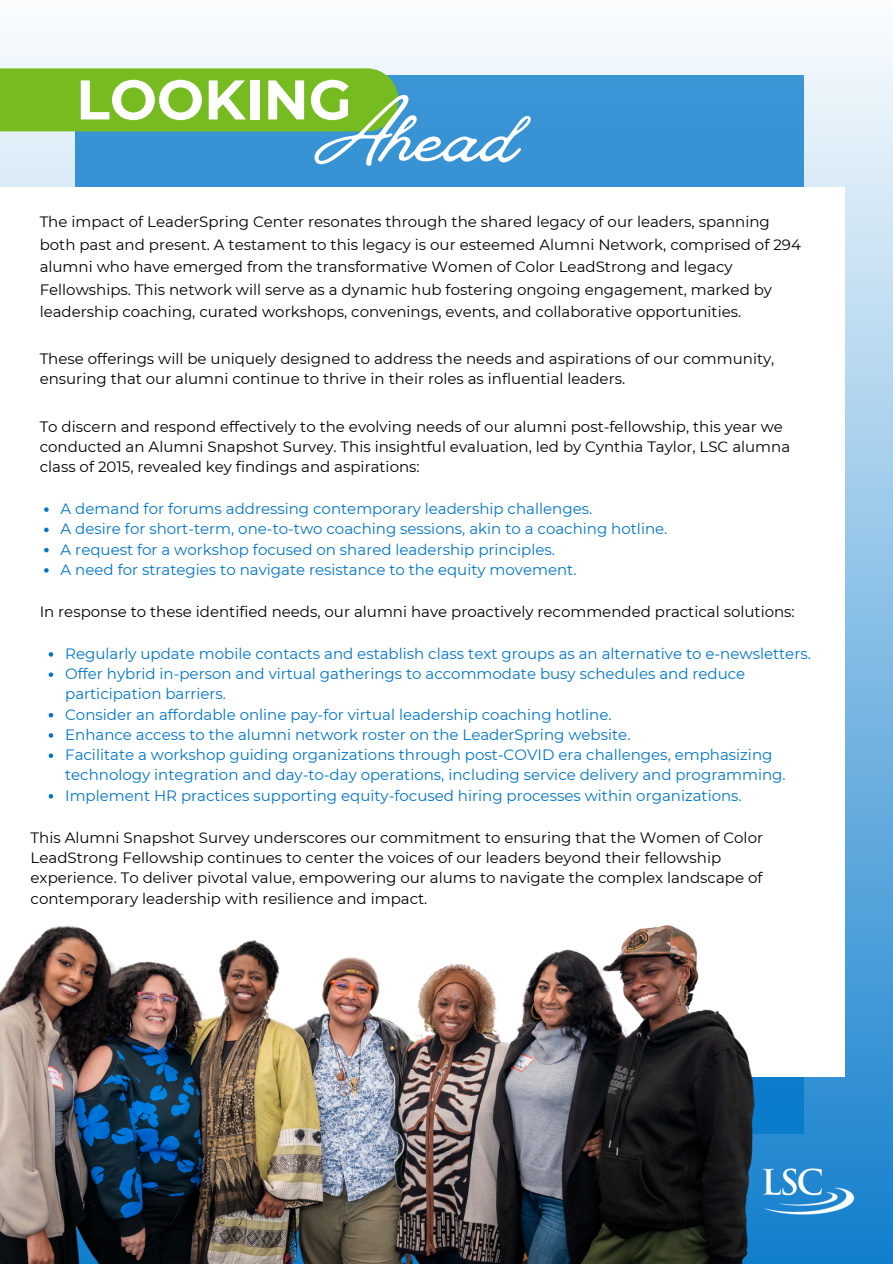
<style>
.page{position:relative;width:893px;height:1264px;background:#fff}
.page>*{position:absolute;margin:0;border:0;box-sizing:border-box;transform-origin:0 0}
.t1{font:94.2px "Vintage Goods";color:#fff}
.t2{font:700 55.8px "Montserrat";color:#fff}
.t3{font:15px/20.2px "Montserrat";color:#000}
.t4{font:15px/20.2px "Montserrat";color:#0075c9}
</style>
<div class="page">
<div style="left:0;top:0;width:892px;height:1263px;background:linear-gradient(to bottom,#fdfeff,#1781ce)"></div>
<div style="left:76px;top:76px;width:728px;height:1057px;background:#3893d4"></div>
<div style="left:0;top:187px;width:844px;height:890px;background:#fff"></div>
<img style="left:786px;top:1148px;width:74px;height:79px">
<div style="left:0;top:68px;width:398px;height:63px;background:#76bc21"></div>
<img style="left:0;top:925px;width:786px;height:338px">
<svg style="left:44px;top:507px;width:5px;height:5px"></svg>
<svg style="left:44px;top:527px;width:5px;height:5px"></svg>
<svg style="left:44px;top:548px;width:5px;height:4px"></svg>
<svg style="left:44px;top:568px;width:5px;height:4px"></svg>
<svg style="left:49px;top:652px;width:4px;height:4px"></svg>
<svg style="left:49px;top:672px;width:4px;height:5px"></svg>
<svg style="left:49px;top:713px;width:4px;height:4px"></svg>
<svg style="left:49px;top:733px;width:4px;height:4px"></svg>
<svg style="left:49px;top:753px;width:4px;height:5px"></svg>
<svg style="left:49px;top:794px;width:4px;height:4px"></svg>
<h2 class="t2" style="left:76px;top:65px;width:277px">LOOKING</h2>
<h1 class="t1" style="left:314px;top:79px;width:205px">Ahead</h1>
<p class="t3" style="left:40px;top:210px;width:762px;line-height:22.5px">The impact of LeaderSpring Center resonates through the shared legacy of our leaders, spanning both past and present. A testament to this legacy is our esteemed Alumni Network, comprised of 294 alumni who have emerged from the transformative Women of Color LeadStrong and legacy Fellowships. This network will serve as a dynamic hub fostering ongoing engagement, marked by leadership coaching, curated workshops, convenings, events, and collaborative opportunities.</p>
<p class="t3" style="left:40px;top:349px;width:736px">These offerings will be uniquely designed to address the needs and aspirations of our community, ensuring that our alumni continue to thrive in their roles as influential leaders.</p>
<p class="t3" style="left:40px;top:416px;width:752px">To discern and respond effectively to the evolving needs of our alumni post-fellowship, this year we conducted an Alumni Snapshot Survey. This insightful evaluation, led by Cynthia Taylor, LSC alumna class of 2015, revealed key findings and aspirations:</p>
<p class="t4" style="left:61px;top:498px;width:608px">A demand for forums addressing contemporary leadership challenges.<br>A desire for short-term, one-to-two coaching sessions, akin to a coaching hotline.<br>A request for a workshop focused on shared leadership principles.<br>A need for strategies to navigate resistance to the equity movement.</p>
<p class="t3" style="left:40px;top:601px;width:756px">In response to these identified needs, our alumni have proactively recommended practical solutions:</p>
<p class="t4" style="left:65px;top:643px;width:747px">Regularly update mobile contacts and establish class text groups as an alternative to e-newsletters.<br>Offer hybrid in-person and virtual gatherings to accommodate busy schedules and reduce participation barriers.<br>Consider an affordable online pay-for virtual leadership coaching hotline.<br>Enhance access to the alumni network roster on the LeaderSpring website.<br>Facilitate a workshop guiding organizations through post-COVID era challenges, emphasizing technology integration and day-to-day operations, including service delivery and programming.<br>Implement HR practices supporting equity-focused hiring processes within organizations.</p>
<p class="t3" style="left:31px;top:827px;width:734px">This Alumni Snapshot Survey underscores our commitment to ensuring that the Women of Color LeadStrong Fellowship continues to center the voices of our leaders beyond their fellowship experience. To deliver pivotal value, empowering our alums to navigate the complex landscape of contemporary leadership with resilience and impact.</p>
</div>
